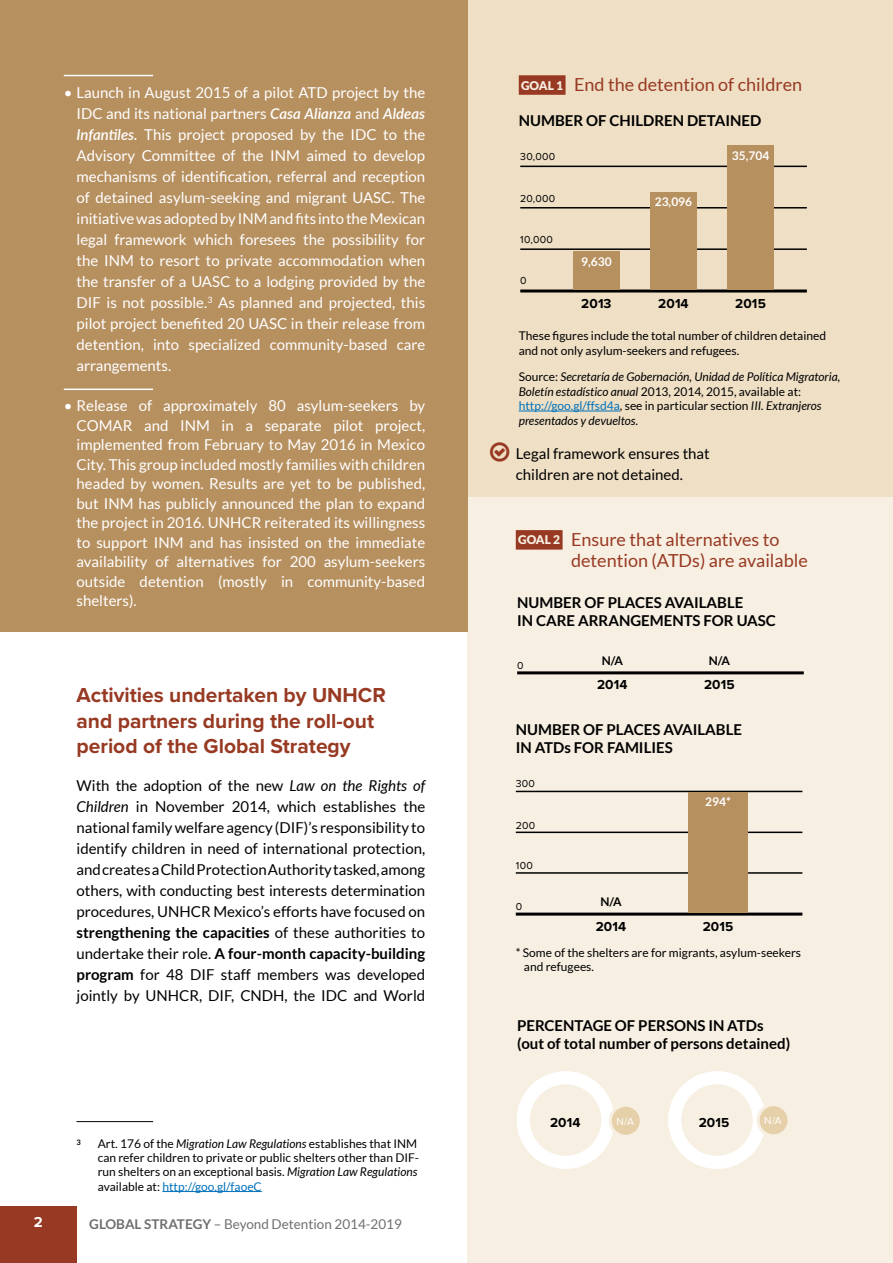
<style>
.page{position:relative;width:893px;height:1263px;background:#fff}
.page>*{position:absolute;margin:0;border:0;box-sizing:border-box;transform-origin:0 0}
.t1{font:700 21px/25.5px "Proxima Nova";color:#983a23}
.t2{font:18px/21px "Lato";color:#983a23}
.t3{font:15px/21px "Lato";color:#fff;text-align:justify}
.t4{font:15px/21px "Lato";color:#000;text-align:justify}
.t5{font:700 15px/18px "Lato";color:#000}
.t6{font:700 15px "Proxima Nova";color:#fff}
.t7{font:13.5px "Lato";color:#706f6f}
.t8{font:700 13.5px "Proxima Nova";letter-spacing:.01em;color:#000}
.t9{font:12px/14.4px "Lato";color:#000}
.t10{font:italic 12px/14.4px "Lato";color:#000}
.t11{font:700 12px "Lato";color:#fff}
.t12{font:700 12px "Lato";color:#000}
.t13{font:10.5px "Proxima Nova";letter-spacing:.03em;color:#000}
.t14{font:10.5px "Proxima Nova";color:#fff}
.t15{font:700 7.5px "Lato";color:#000}
.s1{font-weight:600;font-style:italic}
.s2{font-style:italic}
.s3{font-weight:700}
.s4{color:#0071bb}
.s5{font-weight:900;font-size:12px;color:#f7efe2}
.s6{font-style:normal}
.s7{font-style:normal;color:#0071bb}
.s8{color:#983a23}
</style>
<div class="page">
<div style="left:468px;top:0;width:425px;height:1263px;background:#f7efe2"></div>
<hr style="left:892px;top:602px;width:1px;height:657px;background:#eedfc5">
<div style="left:468px;top:0;width:425px;height:497px;background:#eedfc5"></div>
<div style="left:519px;top:75px;width:47px;height:20px;background:#983a23"></div>
<div style="left:516px;top:530px;width:47px;height:20px;background:#983a23"></div>
<hr style="left:516px;top:912px;width:286px;height:3px;background:#000">
<hr style="left:516px;top:872px;width:286px;height:2px;background:#000">
<hr style="left:516px;top:831px;width:286px;height:2px;background:#000">
<hr style="left:516px;top:791px;width:286px;height:1px;background:#000">
<div style="left:688px;top:792px;width:60px;height:121px;background:#b79060"></div>
<hr style="left:519px;top:411px;width:101px;height:1px;background:#0071bb">
<div style="left:0;top:0;width:468px;height:632px;background:#b79060"></div>
<hr style="left:64px;top:75px;width:89px;height:1px;background:#fff">
<hr style="left:64px;top:389px;width:89px;height:1px;background:#fff">
<hr style="left:77px;top:1121px;width:76px;height:1px;background:#000">
<hr style="left:162px;top:1191px;width:100px;height:1px;background:#0071bb">
<svg style="left:668px;top:1071px;width:96px;height:98px"></svg>
<svg style="left:517px;top:1071px;width:96px;height:98px"></svg>
<div style="left:610px;top:1105px;width:31px;height:31px;background:#e6d0a9;border-radius:50%"></div>
<div style="left:609px;top:1104px;width:34px;height:34px;border:3px solid #f7efe2;border-radius:50%"></div>
<div style="left:758px;top:1105px;width:31px;height:31px;background:#e6d0a9;border-radius:50%"></div>
<div style="left:757px;top:1103px;width:34px;height:34px;border:3px solid #f7efe2;border-radius:50%"></div>
<hr style="left:517px;top:671px;width:287px;height:3px;background:#000">
<hr style="left:520px;top:289px;width:287px;height:3px;background:#000">
<hr style="left:520px;top:207px;width:287px;height:1px;background:#000">
<hr style="left:520px;top:166px;width:287px;height:1px;background:#000">
<hr style="left:520px;top:248px;width:287px;height:2px;background:#000">
<div style="left:573px;top:252px;width:47px;height:38px;background:#b79060"></div>
<div style="left:650px;top:192px;width:47px;height:98px;background:#b79060"></div>
<div style="left:727px;top:146px;width:47px;height:144px;background:#b79060"></div>
<div style="left:0;top:1207px;width:77px;height:56px;background:#983a23"></div>
<p class="t3" style="left:77px;top:82px;width:350px;text-indent:-13px">• Launch in August 2015 of a pilot ATD project by the IDC and its national partners <span class="s1">Casa Alianza</span> and <span class="s1">Aldeas Infantiles.</span> This project proposed by the IDC to the Advisory Committee of the INM aimed to develop mechanisms of identification, referral and reception of detained asylum-seeking and migrant UASC. The initiative was adopted by INM and fits into the Mexican legal framework which foresees the possibility for the INM to resort to private accommodation when the transfer of a UASC to a lodging provided by the DIF is not possible.<sup>3</sup> As planned and projected, this pilot project benefited 20 UASC in their release from detention, into specialized community-based care arrangements.</p>
<p class="t3" style="left:77px;top:396px;width:350px;line-height:19.5px;text-indent:-13px">• Release of approximately 80 asylum-seekers by COMAR and INM in a separate pilot project, implemented from February to May 2016 in Mexico City. This group included mostly families with children headed by women. Results are yet to be published, but INM has publicly announced the plan to expand the project in 2016. UNHCR reiterated its willingness to support INM and has insisted on the immediate availability of alternatives for 200 asylum-seekers outside detention (mostly in community-based shelters).</p>
<h1 class="t1" style="left:77px;top:683px;width:311px">Activities undertaken by UNHCR and partners during the roll-out period of the Global Strategy</h1>
<p class="t4" style="left:77px;top:775px;width:350px">With the adoption of the new <span class="s2">Law on the Rights of Children</span> in November 2014, which establishes the national family welfare agency (DIF)’s responsibility to identify children in need of international protection, and creates a Child Protection Authority tasked, among others, with conducting best interests determination procedures, UNHCR Mexico’s efforts have focused on <span class="s3">strengthening the capacities</span> of these authorities to undertake their role. <span class="s3">A four-month capacity-building program</span> for 48 DIF staff members was developed jointly by UNHCR, DIF, CNDH, the IDC and World</p>
<p class="t15" style="left:77px;top:1137px;width:6px">3</p>
<p class="t9" style="left:98px;top:1136px;width:323px">Art. 176 of the <span class="s2">Migration Law Regulations</span> establishes that INM can refer children to private or public shelters other than DIF&shy;run shelters on an exceptional basis. <span class="s2">Migration Law Regulations </span>available at: <span class="s4">http://goo.gl/faoeC</span></p>
<p class="t6" style="left:34px;top:1213px;width:10px">2</p>
<p class="t7" style="left:89px;top:1216px;width:314px"><span class="s3">GLOBAL STRATEGY</span> – Beyond Detention 2014-2019</p>
<p class="t2" style="left:521px;top:74px;width:282px"><span class="s5">GOAL 1</span> End the detention of children</p>
<p class="t5" style="left:519px;top:111px;width:244px">NUMBER OF CHILDREN DETAINED</p>
<p class="t13" style="left:520px;top:150px;width:36px">30,000</p>
<p class="t13" style="left:520px;top:192px;width:37px">20,000</p>
<p class="t13" style="left:520px;top:233px;width:34px">10,000</p>
<p class="t13" style="left:520px;top:275px;width:8px">0</p>
<p class="t11" style="left:581px;top:254px;width:32px">9,630</p>
<p class="t8" style="left:581px;top:295px;width:32px">2013</p>
<p class="t11" style="left:655px;top:195px;width:39px">23,096</p>
<p class="t8" style="left:658px;top:295px;width:32px">2014</p>
<p class="t11" style="left:732px;top:149px;width:39px">35,704</p>
<p class="t8" style="left:735px;top:295px;width:32px">2015</p>
<p class="t9" style="left:519px;top:329px;width:309px">These figures include the total number of children detained and not only asylum-seekers and refugees.</p>
<p class="t10" style="left:519px;top:370px;width:323px"><span class="s6">Source:</span> Secretaría de Gobernación, Unidad de Política Migratoria, Boletín estadístico anual <span class="s6">2013, 2014, 2015, available at: </span><span class="s7">http://goo.gl/ffsd4a</span><span class="s6">, see in particular section</span> III. Extranjeros presentados y devueltos<span class="s6">.</span></p>
<p class="t4" style="left:490px;top:443px;width:221px;text-align:center"><span class="s8">▼</span> Legal framework ensures that children are not detained.</p>
<p class="t2" style="left:571px;top:529px;width:238px;text-indent:-53px"><span class="s5">GOAL 2</span> Ensure that alternatives to detention (ATDs) are available</p>
<p class="t5" style="left:517px;top:594px;width:260px">NUMBER OF PLACES AVAILABLE<br>IN CARE ARRANGEMENTS FOR UASC</p>
<p class="t13" style="left:517px;top:659px;width:8px">0</p>
<p class="t12" style="left:602px;top:653px;width:23px">N/A</p>
<p class="t12" style="left:709px;top:653px;width:23px">N/A</p>
<p class="t8" style="left:597px;top:677px;width:32px">2014</p>
<p class="t8" style="left:704px;top:677px;width:32px">2015</p>
<p class="t5" style="left:516px;top:720px;width:228px">NUMBER OF PLACES AVAILABLE<br>IN ATDs FOR FAMILIES</p>
<p class="t13" style="left:516px;top:778px;width:21px">300</p>
<p class="t13" style="left:516px;top:819px;width:21px">200</p>
<p class="t13" style="left:516px;top:860px;width:19px">100</p>
<p class="t13" style="left:516px;top:900px;width:8px">0</p>
<p class="t12" style="left:600px;top:894px;width:23px">N/A</p>
<p class="t11" style="left:705px;top:795px;width:27px">294*</p>
<p class="t8" style="left:703px;top:918px;width:32px">2015</p>
<p class="t9" style="left:524px;top:945px;width:279px;text-indent:-8px">* Some of the shelters are for migrants, asylum-seekers and refugees.</p>
<p class="t8" style="left:596px;top:918px;width:32px">2014</p>
<p class="t5" style="left:517px;top:1016px;width:275px">PERCENTAGE OF PERSONS IN ATDs (out of total number of persons detained)</p>
<p class="t8" style="left:550px;top:1114px;width:32px">2014</p>
<p class="t14" style="left:616px;top:1115px;width:19px">N/A</p>
<p class="t8" style="left:699px;top:1114px;width:32px">2015</p>
<p class="t14" style="left:764px;top:1115px;width:19px">N/A</p>
</div>
